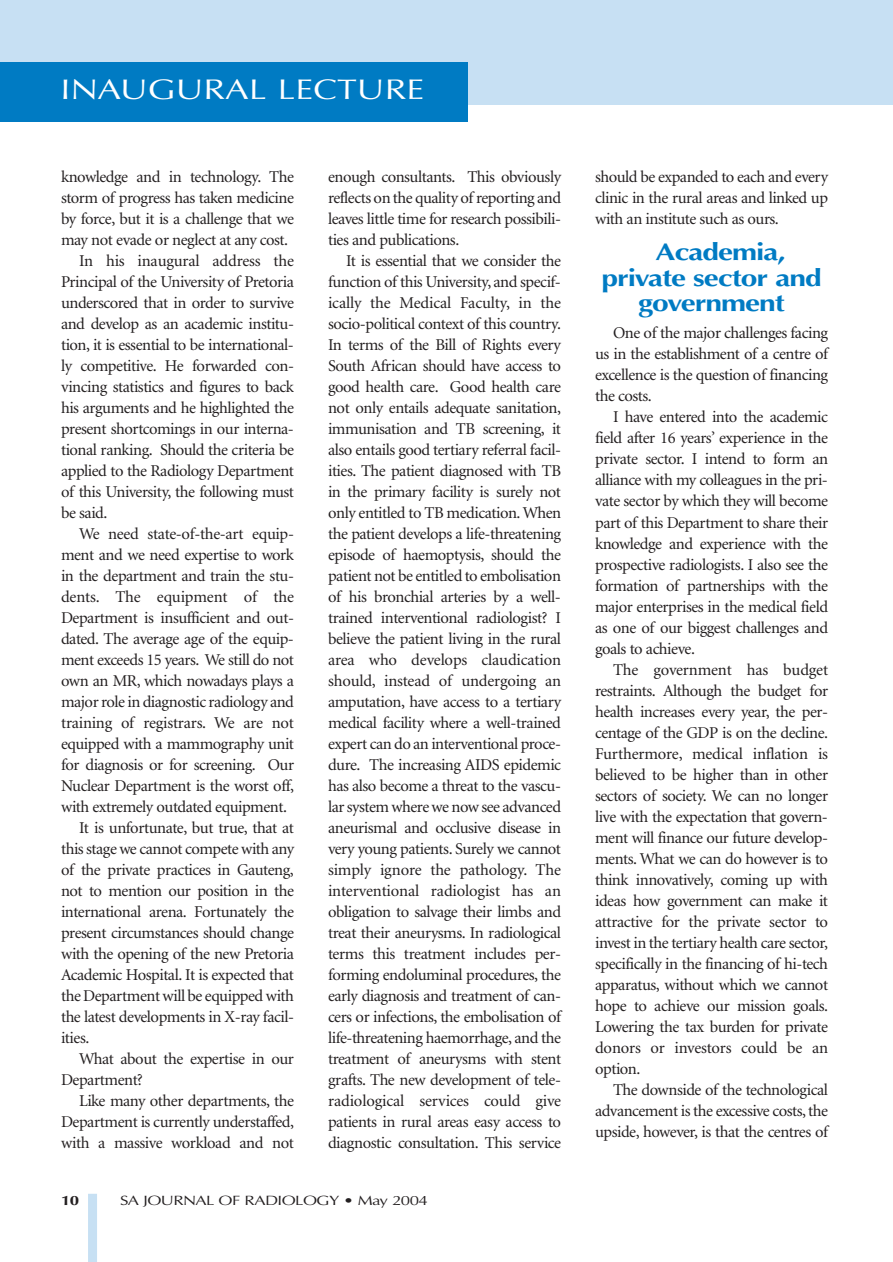
<style>
.page{position:relative;width:893px;height:1262px;background:#fff}
.page>*{position:absolute;margin:0;border:0;box-sizing:border-box;transform-origin:0 0}
.t1{font:28.5px "Optima";color:#fff;scale:1.25 1}
.t2{font:700 24px "Optima";letter-spacing:-.035em;color:#007bc3;scale:1.25 1}
.t3{font:16.5px/21px "Minion";letter-spacing:-.03em;color:#231f20;text-align:justify}
.t4{font:16.5px "Minion";letter-spacing:-.01em;color:#231f20}
.t5{font:13.5px "Optima";letter-spacing:-.035em;color:#231f20;scale:1.25 1}
.t6{font:700 13.5px "Optima";color:#231f20;scale:1.25 1}
</style>
<div class="page">
<div style="left:0;top:0;width:892px;height:105px;background:#c7e0f3"></div>
<div style="left:0;top:62px;width:467px;height:60px;background:#007bc3"></div>
<div style="left:88px;top:1193px;width:9px;height:69px;background:#c7e0f3"></div>
<h1 class="t1" style="left:61px;top:77px;width:292px">INAUGURAL LECTURE</h1>
<p class="t3" style="left:61px;top:167px;width:234px">knowledge and in technology. The</p>
<p class="t3" style="left:61px;top:188px;width:234px">storm of progress has taken medicine</p>
<p class="t3" style="left:61px;top:209px;width:234px">by force, but it is a challenge that we</p>
<p class="t3" style="left:61px;top:230px;width:229px">may not evade or neglect at any cost.</p>
<p class="t4" style="left:79px;top:254px;width:216px">In his inaugural address the</p>
<p class="t3" style="left:61px;top:272px;width:234px">Principal of the University of Pretoria</p>
<p class="t3" style="left:61px;top:293px;width:234px">underscored that in order to survive</p>
<p class="t3" style="left:61px;top:314px;width:234px">and develop as an academic institu-</p>
<p class="t3" style="left:61px;top:335px;width:234px">tion, it is essential to be international-</p>
<p class="t3" style="left:61px;top:356px;width:234px">ly competitive. He forwarded con-</p>
<p class="t3" style="left:61px;top:377px;width:234px">vincing statistics and figures to back</p>
<p class="t3" style="left:61px;top:398px;width:234px">his arguments and he highlighted the</p>
<p class="t3" style="left:61px;top:419px;width:234px">present shortcomings in our interna-</p>
<p class="t3" style="left:61px;top:440px;width:234px">tional ranking. Should the criteria be</p>
<p class="t3" style="left:61px;top:461px;width:234px">applied to the Radiology Department</p>
<p class="t3" style="left:61px;top:482px;width:234px">of this University, the following must</p>
<p class="t3" style="left:61px;top:503px;width:48px">be said.</p>
<p class="t3" style="left:79px;top:524px;width:216px">We need state-of-the-art equip-</p>
<p class="t3" style="left:61px;top:545px;width:234px">ment and we need expertise to work</p>
<p class="t3" style="left:61px;top:566px;width:234px">in the department and train the stu-</p>
<p class="t4" style="left:61px;top:590px;width:234px">dents. The equipment of the</p>
<p class="t3" style="left:61px;top:608px;width:234px">Department is insufficient and out-</p>
<p class="t3" style="left:61px;top:629px;width:234px">dated. The average age of the equip-</p>
<p class="t3" style="left:61px;top:650px;width:234px">ment exceeds 15 years. We still do not</p>
<p class="t3" style="left:61px;top:671px;width:234px">own an MR, which nowadays plays a</p>
<p class="t3" style="left:61px;top:692px;width:234px">major role in diagnostic radiology and</p>
<p class="t3" style="left:61px;top:713px;width:234px">training of registrars. We are not</p>
<p class="t3" style="left:61px;top:734px;width:234px">equipped with a mammography unit</p>
<p class="t3" style="left:61px;top:755px;width:234px">for diagnosis or for screening. Our</p>
<p class="t3" style="left:61px;top:776px;width:234px">Nuclear Department is the worst off,</p>
<p class="t3" style="left:61px;top:797px;width:227px">with extremely outdated equipment.</p>
<p class="t3" style="left:79px;top:818px;width:216px">It is unfortunate, but true, that at</p>
<p class="t3" style="left:61px;top:839px;width:234px">this stage we cannot compete with any</p>
<p class="t3" style="left:61px;top:860px;width:234px">of the private practices in Gauteng,</p>
<p class="t3" style="left:61px;top:881px;width:234px">not to mention our position in the</p>
<p class="t3" style="left:61px;top:902px;width:234px">international arena. Fortunately the</p>
<p class="t3" style="left:61px;top:923px;width:234px">present circumstances should change</p>
<p class="t3" style="left:61px;top:944px;width:234px">with the opening of the new Pretoria</p>
<p class="t3" style="left:61px;top:965px;width:234px">Academic Hospital. It is expected that</p>
<p class="t3" style="left:61px;top:986px;width:234px">the Department will be equipped with</p>
<p class="t3" style="left:61px;top:1007px;width:234px">the latest developments in X-ray facil-</p>
<p class="t3" style="left:61px;top:1028px;width:30px">ities.</p>
<p class="t3" style="left:79px;top:1049px;width:216px">What about the expertise in our</p>
<p class="t3" style="left:61px;top:1070px;width:83px">Department?</p>
<p class="t3" style="left:79px;top:1091px;width:216px">Like many other departments, the</p>
<p class="t3" style="left:61px;top:1112px;width:234px">Department is currently understaffed,</p>
<p class="t3" style="left:61px;top:1133px;width:234px">with a massive workload and not</p>
<p class="t3" style="left:328px;top:167px;width:234px">enough consultants. This obviously reflects on the quality of reporting and leaves little time for research possibili&shy;ties and publications.</p>
<p class="t3" style="left:328px;top:251px;width:234px;text-indent:18px">It is essential that we consider the function of this University, and specif&shy;ically the Medical Faculty, in the socio-political context of this country.<br>In terms of the Bill of Rights every South African should have access to good health care. Good health care not only entails adequate sanitation, immunisation and TB screening, it also entails good tertiary referral facil&shy;ities. The patient diagnosed with TB in the primary facility is surely not only entitled to TB medication. When the patient develops a life-threatening episode of haemoptysis, should the patient not be entitled to embolisation of his bronchial arteries by a well&shy;trained interventional radiologist? I believe the patient living in the rural area who develops claudication should, instead of undergoing an amputation, have access to a tertiary medical facility where a well-trained expert can do an interventional proce&shy;dure. The increasing AIDS epidemic has also become a threat to the vascu&shy;lar system where we now see advanced aneurismal and occlusive disease in very young patients. Surely we cannot simply ignore the pathology. The interventional radiologist has an obligation to salvage their limbs and treat their aneurysms. In radiological terms this treatment includes per&shy;forming endoluminal procedures, the early diagnosis and treatment of can&shy;cers or infections, the embolisation of life-threatening haemorrhage, and the treatment of aneurysms with stent grafts. The new development of tele&shy;radiological services could give patients in rural areas easy access to diagnostic consultation. This service</p>
<p class="t6" style="left:61px;top:1195px;width:16px">10</p>
<p class="t5" style="left:120px;top:1195px;width:248px">SA JOURNAL OF RADIOLOGY • May 2004</p>
<p class="t3" style="left:595px;top:167px;width:234px">should be expanded to each and every clinic in the rural areas and linked up with an institute such as ours.</p>
<h2 class="t2" style="left:655px;top:242px;width:106px">Academia,</h2>
<h2 class="t2" style="left:601px;top:267px;width:178px">private sector and</h2>
<h2 class="t2" style="left:638px;top:293px;width:119px">government</h2>
<p class="t3" style="left:595px;top:324px;width:234px;text-indent:18px">One of the major challenges facing us in the establishment of a centre of excellence is the question of financing the costs.</p>
<p class="t3" style="left:595px;top:408px;width:234px;text-indent:18px">I have entered into the academic field after 16 years’ experience in the private sector. I intend to form an alliance with my colleagues in the pri&shy;vate sector by which they will become part of this Department to share their knowledge and experience with the prospective radiologists. I also see the formation of partnerships with the major enterprises in the medical field as one of our biggest challenges and goals to achieve.</p>
<p class="t3" style="left:595px;top:660px;width:234px;text-indent:18px">The government has budget restraints. Although the budget for health increases every year, the per&shy;centage of the GDP is on the decline.<br>Furthermore, medical inflation is believed to be higher than in other sectors of society. We can no longer live with the expectation that govern&shy;ment will finance our future develop&shy;ments. What we can do however is to think innovatively, coming up with ideas how government can make it attractive for the private sector to invest in the tertiary health care sector, specifically in the financing of hi-tech apparatus, without which we cannot hope to achieve our mission goals.<br>Lowering the tax burden for private donors or investors could be an option.</p>
<p class="t3" style="left:595px;top:1080px;width:234px;text-indent:18px">The downside of the technological advancement is the excessive costs, the upside, however, is that the centres of</p>
</div>
